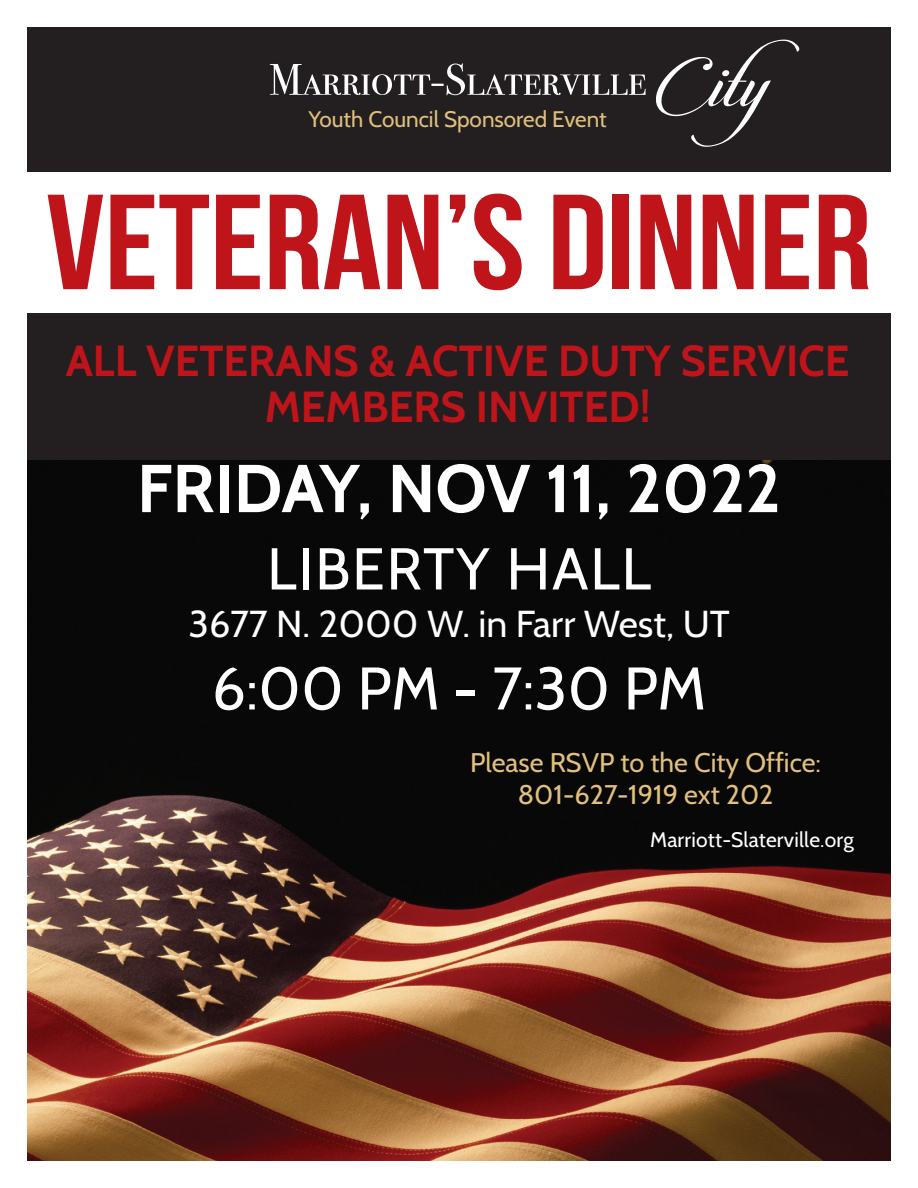
<style>
.page{position:relative;width:918px;height:1188px;background:#fff}
.page>*{position:absolute;margin:0;border:0;box-sizing:border-box;transform-origin:0 0}
.t1{font:135px "Bebas Neue";color:#c0141b;scale:1.08 1}
.t2{font:81.9px "Candlescript Pro";color:#fff}
.t3{font:700 67.5px "Cabin";color:#fff}
.t4{font:60px "Cabin";letter-spacing:-.005em;color:#fff}
.t5{font:58.95px "Cabin";letter-spacing:.03em;color:#fff}
.t6{font:700 43.5px/46.5px "Cabin";color:#c0141b;text-align:center}
.t7{font:37.5px "Cabin";color:#fff}
.t8{font:27px/32.4px "Cabin";color:#e1c07d;text-align:center}
.t9{font:22.5px "Cabin";color:#e1c07d}
.t10{font:21px "Cabin";letter-spacing:.01em;color:#fff}
</style>
<div class="page">
<div style="left:27px;top:27px;width:864px;height:1134px;background:#231f20"></div>
<img style="left:27px;top:461px;width:864px;height:700px">
<svg style="left:270px;top:63px;width:376px;height:32px"></svg>
<div style="left:0;top:172px;width:918px;height:140px;background:#fff"></div>
<p class="t9" style="left:309px;top:105px;width:300px">Youth Council Sponsored Event</p>
<h2 class="t2" style="left:650px;top:29px;width:170px">City</h2>
<h1 class="t1" style="left:46px;top:168px;width:766px">VETERAN’S DINNER</h1>
<p class="t6" style="left:66px;top:337px;width:785px">ALL VETERANS &amp; ACTIVE DUTY SERVICE<br>MEMBERS INVITED!</p>
<h3 class="t3" style="left:137px;top:448px;width:646px">FRIDAY, NOV 11, 2022</h3>
<h3 class="t5" style="left:267px;top:533px;width:385px">LIBERTY HALL</h3>
<p class="t7" style="left:189px;top:601px;width:543px">3677 N. 2000 W. in Farr West, UT</p>
<h3 class="t4" style="left:212px;top:652px;width:496px">6:00 PM - 7:30 PM</h3>
<p class="t8" style="left:470px;top:746px;width:352px">Please RSVP to the City Office:<br>801-627-1919 ext 202</p>
<p class="t10" style="left:650px;top:826px;width:205px">Marriott-Slaterville.org</p>
</div>
